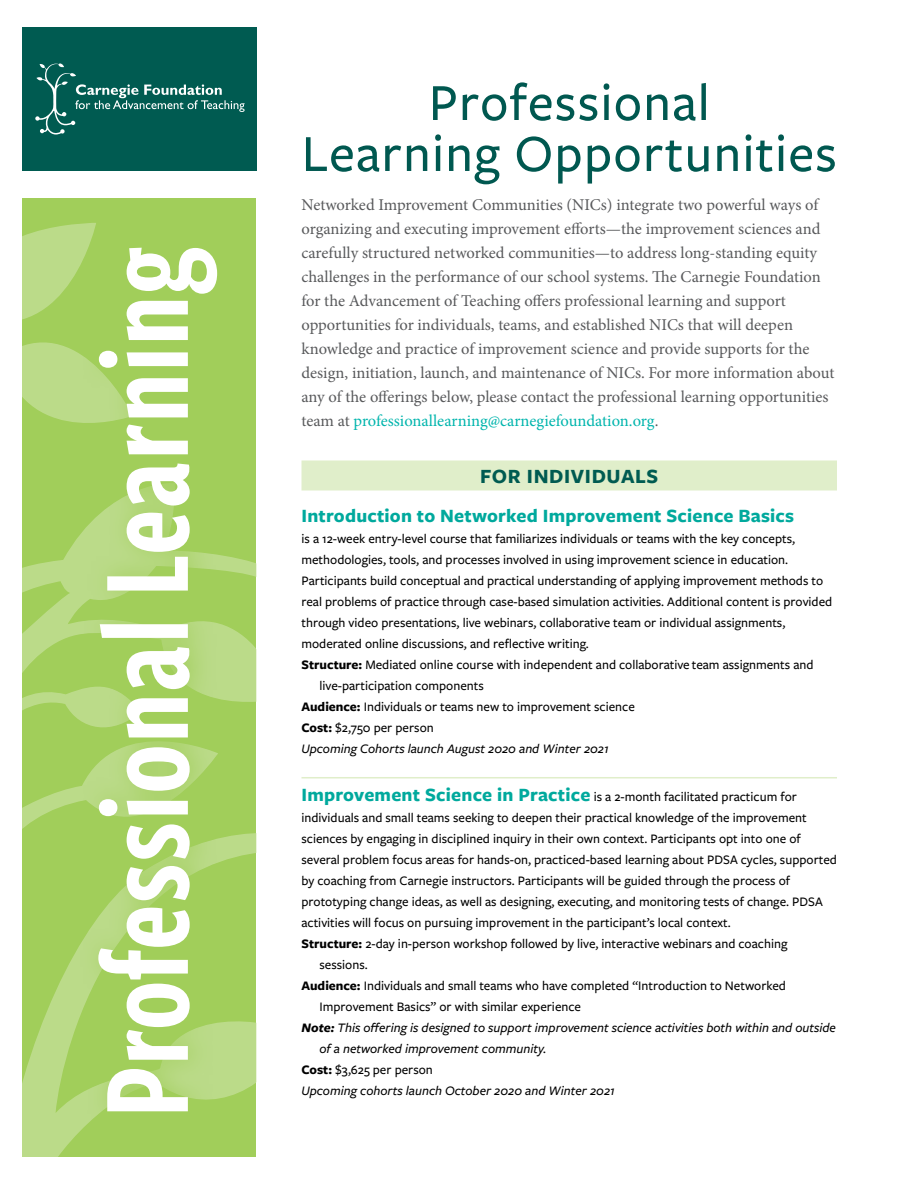
<style>
.page{position:relative;width:918px;height:1188px;background:#fff}
.page>*{position:absolute;margin:0;border:0;box-sizing:border-box;transform-origin:0 0}
.t1{font:500 54px/51px "Freight Sans Pro";letter-spacing:.02em;color:#005850;text-align:center}
.t2{font:700 21px "Freight Sans Pro";letter-spacing:.03em;color:#005b51}
.t3{font:700 19.5px "Freight Sans Pro";letter-spacing:.01em;color:#00a99d}
.t4{font:16.5px/24px "Minion Pro";letter-spacing:-.005em;color:#58595b}
.t5{font:500 13.5px "Freight Sans Pro";color:#000}
.t6{font:italic 500 13.5px "Freight Sans Pro";color:#000}
.s1{color:#00b5ad}
.s2{font-weight:700}
.s3{font-weight:700;font-size:19.5px;color:#00a99d}
</style>
<div class="page">
<svg style="left:22px;top:198px;width:234px;height:958px;background:#a9d268"></svg>
<svg style="left:80px;top:225px;width:164px;height:909px;background:#a7d165"></svg>
<svg style="left:98px;top:248px;width:119px;height:863px"></svg>
<div style="left:22px;top:27px;width:235px;height:144px;background:#005b51"></div>
<svg style="left:35px;top:63px;width:210px;height:72px"></svg>
<div style="left:302px;top:460px;width:535px;height:30px;background:#e0eeca"></div>
<hr style="left:302px;top:777px;width:535px;height:1px;background:#e0eeca">
<h1 class="t1" style="left:302px;top:75px;width:537px">Professional<br>Learning Opportunities</h1>
<p class="t4" style="left:302px;top:193px;width:534px">Networked Improvement Communities (NICs) integrate two powerful ways of organizing and executing improvement efforts—the improvement sciences and carefully structured networked communities—to address long-standing equity challenges in the performance of our school systems. The Carnegie Foundation for the Advancement of Teaching offers professional learning and support opportunities for individuals, teams, and established NICs that will deepen knowledge and practice of improvement science and provide supports for the design, initiation, launch, and maintenance of NICs. For more information about any of the offerings below, please contact the professional learning opportunities team at <span class="s1">professionallearning@carnegiefoundation.org</span>.</p>
<h2 class="t2" style="left:480px;top:462px;width:180px">FOR INDIVIDUALS</h2>
<h3 class="t3" style="left:302px;top:502px;width:494px">Introduction to Networked Improvement Science Basics</h3>
<p class="t5" style="left:301px;top:530px;width:495px">is a 12-week entry-level course that familiarizes individuals or teams with the key concepts,</p>
<p class="t5" style="left:301px;top:551px;width:488px">methodologies, tools, and processes involved in using improvement science in education.</p>
<p class="t5" style="left:301px;top:572px;width:523px">Participants build conceptual and practical understanding of applying improvement methods to</p>
<p class="t5" style="left:301px;top:593px;width:532px">real problems of practice through case-based simulation activities. Additional content is provided</p>
<p class="t5" style="left:301px;top:614px;width:485px">through video presentations, live webinars, collaborative team or individual assignments,</p>
<p class="t5" style="left:301px;top:635px;width:289px">moderated online discussions, and reflective writing.</p>
<p class="t5" style="left:301px;top:656px;width:514px"><span class="s2">Structure:</span> Mediated online course with independent and collaborative team assignments and</p>
<p class="t5" style="left:319px;top:677px;width:166px">live-participation components</p>
<p class="t5" style="left:301px;top:698px;width:335px"><span class="s2">Audience:</span> Individuals or teams new to improvement science</p>
<p class="t5" style="left:301px;top:719px;width:134px"><span class="s2">Cost:</span> $2,750 per person</p>
<p class="t6" style="left:301px;top:740px;width:309px">Upcoming Cohorts launch August 2020 and Winter 2021</p>
<p class="t5" style="left:302px;top:788px;width:497px"><span class="s3">Improvement Science in Practice</span> is a 2-month facilitated practicum for</p>
<p class="t5" style="left:301px;top:809px;width:507px">individuals and small teams seeking to deepen their practical knowledge of the improvement</p>
<p class="t5" style="left:301px;top:830px;width:501px">sciences by engaging in disciplined inquiry in their own context. Participants opt into one of</p>
<p class="t5" style="left:301px;top:851px;width:537px">several problem focus areas for hands-on, practiced-based learning about PDSA cycles, supported</p>
<p class="t5" style="left:301px;top:872px;width:490px">by coaching from Carnegie instructors. Participants will be guided through the process of</p>
<p class="t5" style="left:301px;top:893px;width:523px">prototyping change ideas, as well as designing, executing, and monitoring tests of change. PDSA</p>
<p class="t5" style="left:301px;top:914px;width:431px">activities will focus on pursuing improvement in the participant’s local context.</p>
<p class="t5" style="left:301px;top:935px;width:487px"><span class="s2">Structure:</span> 2-day in-person workshop followed by live, interactive webinars and coaching</p>
<p class="t5" style="left:319px;top:956px;width:50px">sessions.</p>
<p class="t5" style="left:301px;top:977px;width:486px"><span class="s2">Audience:</span> Individuals and small teams who have completed “Introduction to Networked</p>
<p class="t5" style="left:319px;top:998px;width:263px">Improvement Basics” or with similar experience</p>
<p class="t6" style="left:301px;top:1019px;width:536px"><span class="s2">Note:</span> This offering is designed to support improvement science activities both within and outside</p>
<p class="t6" style="left:319px;top:1040px;width:229px">of a networked improvement community.</p>
<p class="t5" style="left:301px;top:1061px;width:133px"><span class="s2">Cost:</span> $3,625 per person</p>
<p class="t6" style="left:301px;top:1082px;width:315px">Upcoming cohorts launch October 2020 and Winter 2021</p>
</div>
